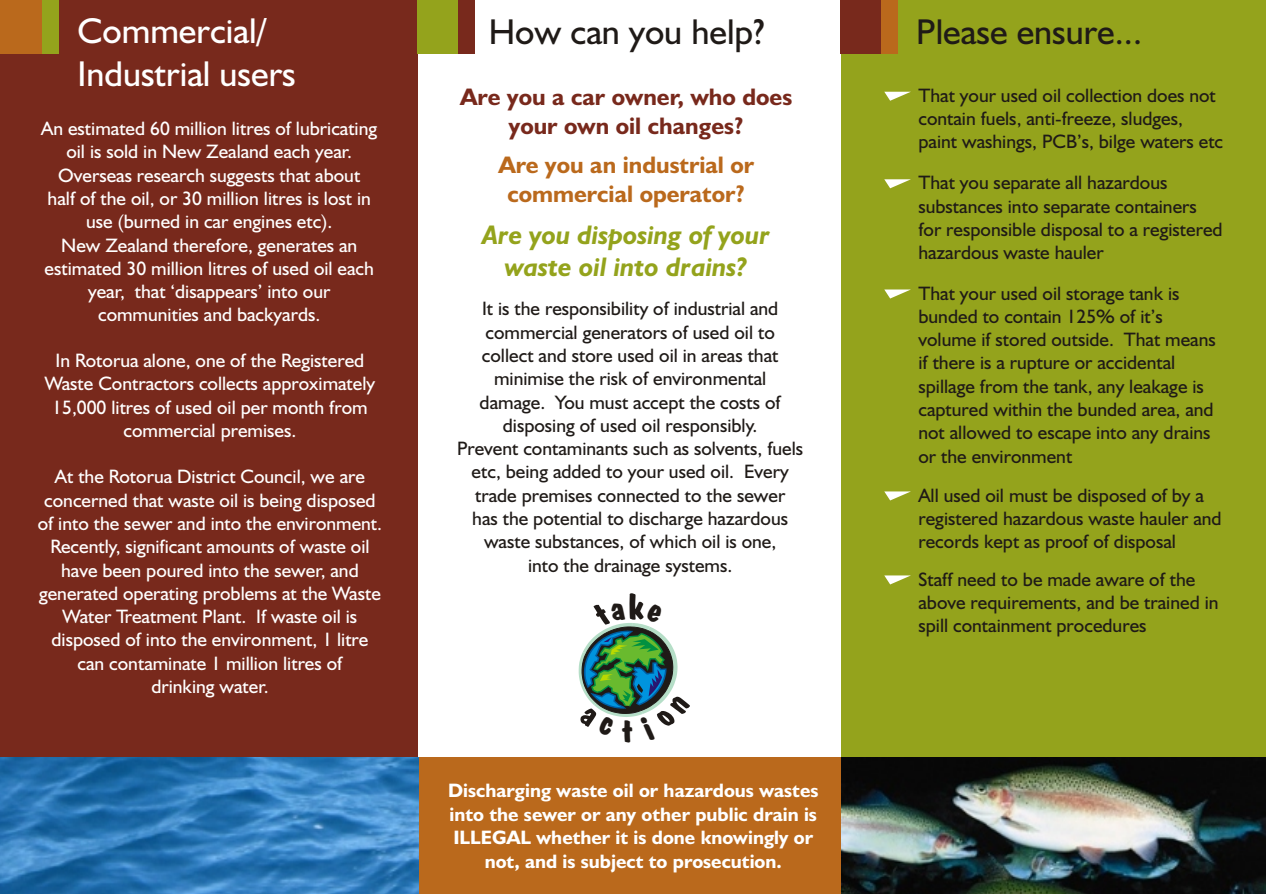
<style>
.page{position:relative;width:1266px;height:894px;background:#fff}
.page>*{position:absolute;margin:0;border:0;box-sizing:border-box;transform-origin:0 0}
.t1{font:36px "Humanst 521 BT";color:#1f1a17}
.t2{font:36px/42.9px "Humanst 521 BT";color:#fff}
.t3{font:italic 700 27px/32.4px "Humanst 521 BT";color:#94a31c;text-align:center}
.t4{font:700 24px/28.8px "Humanst 521 BT";color:#78291c;text-align:center}
.t5{font:700 24px/28.8px "Humanst 521 BT";color:#ba691c;text-align:center}
.t6{font:19.5px/23.2px "Humanst 521 BT";color:#1f1a17}
.t7{font:19.5px/23.2px "Humanst 521 BT";color:#fff;text-align:center}
.t8{font:700 19.5px/23.4px "Humanst 521 BT";color:#fff;text-align:center}
</style>
<div class="page">
<div style="left:0;top:0;width:418px;height:893px;background:#78291c"></div>
<div style="left:0;top:0;width:42px;height:54px;background:#ba691c"></div>
<div style="left:418px;top:0;width:41px;height:54px;background:#94a31c"></div>
<div style="left:42px;top:0;width:17px;height:54px;background:#94a31c"></div>
<div style="left:458px;top:0;width:17px;height:54px;background:#78291c"></div>
<div style="left:418px;top:757px;width:429px;height:136px;background:#ba691c"></div>
<div style="left:841px;top:0;width:424px;height:893px;background:#94a31c"></div>
<img style="left:0;top:757px;width:418px;height:136px">
<div style="left:840px;top:0;width:41px;height:54px;background:#78291c"></div>
<div style="left:881px;top:0;width:16px;height:54px;background:#ba691c"></div>
<svg style="left:884px;top:92px;width:26px;height:9px"></svg>
<svg style="left:884px;top:179px;width:26px;height:9px"></svg>
<svg style="left:884px;top:289px;width:26px;height:9px"></svg>
<svg style="left:884px;top:491px;width:26px;height:9px"></svg>
<svg style="left:884px;top:575px;width:26px;height:9px"></svg>
<img style="left:841px;top:757px;width:424px;height:136px">
<svg style="left:578px;top:623px;width:100px;height:94px"></svg>
<h1 class="t2" style="left:77px;top:12px;width:220px">Commercial/<br>Industrial users</h1>
<p class="t7" style="left:41px;top:118px;width:337px">An estimated 60 million litres of lubricating oil is sold in New Zealand each year.<br>Overseas research suggests that about<br>half of the oil, or 30 million litres is lost in use (burned in car engines etc).<br>New Zealand therefore, generates an estimated 30 million litres of used oil each year, that ‘disappears’ into our communities and backyards.</p>
<p class="t7" style="left:45px;top:350px;width:332px">In Rotorua alone, one of the Registered Waste Contractors collects approximately 15,000 litres of used oil per month from commercial premises.</p>
<p class="t7" style="left:38px;top:466px;width:346px">At the Rotorua District Council, we are concerned that waste oil is being disposed of into the sewer and into the environment.<br>Recently, significant amounts of waste oil have been poured into the sewer, and generated operating problems at the Waste Water Treatment Plant. If waste oil is disposed of into the environment, 1 litre can contaminate 1 million litres of<br>drinking water.</p>
<h1 class="t1" style="left:488px;top:16px;width:277px">How can you help?</h1>
<p class="t4" style="left:460px;top:84px;width:333px">Are you a car owner, who does your own oil changes?</p>
<p class="t5" style="left:498px;top:152px;width:257px">Are you an industrial or commercial operator?</p>
<h2 class="t3" style="left:482px;top:220px;width:289px">Are you disposing of your waste oil into drains?</h2>
<p class="t6" style="left:457px;top:299px;width:347px;text-align:center">It is the responsibility of industrial and commercial generators of used oil to<br>collect and store used oil in areas that minimise the risk of environmental<br>damage. You must accept the costs of disposing of used oil responsibly.<br>Prevent contaminants such as solvents, fuels etc, being added to your used oil. Every trade premises connected to the sewer<br>has the potential to discharge hazardous waste substances, of which oil is one,<br>into the drainage systems.</p>
<p class="t8" style="left:448px;top:780px;width:372px">Discharging waste oil or hazardous wastes into the sewer or any other public drain is ILLEGAL whether it is done knowingly or not, and is subject to prosecution.</p>
<h1 class="t1" style="left:915px;top:16px;width:227px">Please ensure...</h1>
<p class="t6" style="left:918px;top:85px;width:306px">That your used oil collection does not contain fuels, anti-freeze, sludges, paint washings, PCB’s, bilge waters etc</p>
<p class="t6" style="left:918px;top:173px;width:305px">That you separate all hazardous substances into separate containers for responsible disposal to a registered hazardous waste hauler</p>
<p class="t6" style="left:918px;top:283px;width:299px">That your used oil storage tank is bunded to contain 125% of it’s volume if stored outside. That means if there is a rupture or accidental spillage from the tank, any leakage is captured within the bunded area, and not allowed to escape into any drains or the environment</p>
<p class="t6" style="left:918px;top:484px;width:304px">All used oil must be disposed of by a registered hazardous waste hauler and records kept as proof of disposal</p>
<p class="t6" style="left:918px;top:568px;width:301px">Staff need to be made aware of the above requirements, and be trained in spill containment procedures</p>
</div>
